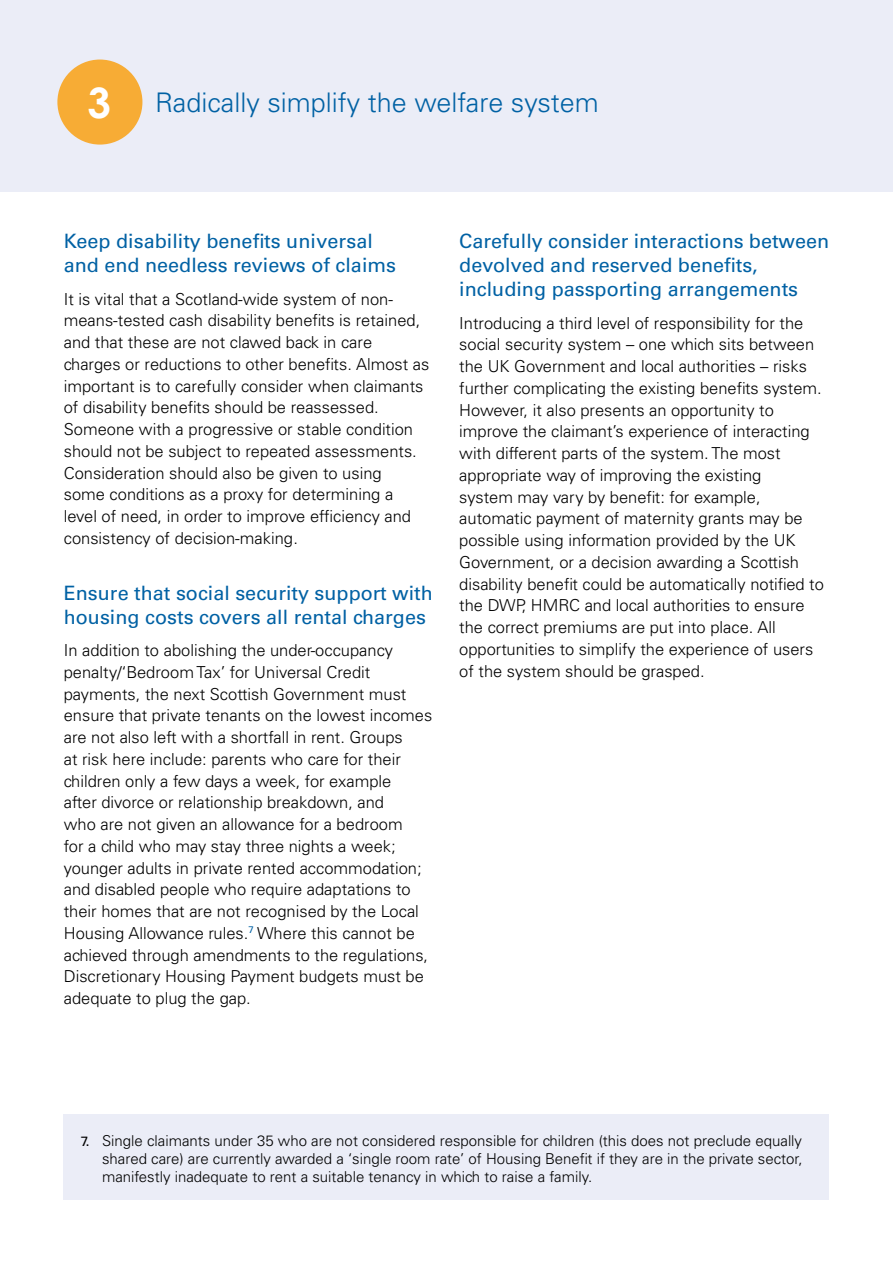
<style>
.page{position:relative;width:893px;height:1263px;background:#fff}
.page>*{position:absolute;margin:0;border:0;box-sizing:border-box;transform-origin:0 0}
.Number__in_circle{font:700 42px "Century Gothic";color:#fff}
.Page_Title__Numbered{font:300 27px "Univers LT Std";color:#0061a4}
.Header_1{font:19.8px/24px "Univers LT Std";color:#0061a4}
.t1{font:300 16.5px/21.8px "Univers LT Std";color:#000}
.Footnote{font:300 15px/18px "Univers LT Std";color:#000;text-align:justify}
.s1{font-weight:400;font-size:13.5px}
</style>
<div class="page">
<div style="left:0;top:0;width:893px;height:191px;background:#ebedf7"></div>
<div style="left:57px;top:60px;width:85px;height:85px;background:#f7ac35;border-radius:50%"></div>
<div style="left:64px;top:1114px;width:765px;height:85px;background:#ebedf7"></div>
<p class="Number__in_circle" style="left:88px;top:71px;width:25px">3</p>
<p class="Page_Title__Numbered" style="left:155px;top:86px;width:445px">Radically simplify the welfare system</p>
<p class="Header_1" style="left:64px;top:229px;width:334px">Keep disability benefits universal and end needless reviews of claims</p>
<p class="t1" style="left:64px;top:288px;width:367px">It is vital that a Scotland-wide system of non&shy;means-tested cash disability benefits is retained, and that these are not clawed back in care charges or reductions to other benefits. Almost as important is to carefully consider when claimants of disability benefits should be reassessed.<br>Someone with a progressive or stable condition should not be subject to repeated assessments.<br>Consideration should also be given to using<br>some conditions as a proxy for determining a level of need, in order to improve efficiency and consistency of decision-making.</p>
<p class="Header_1" style="left:64px;top:581px;width:371px">Ensure that social security support with housing costs covers all rental charges</p>
<p class="t1" style="left:64px;top:639px;width:370px">In addition to abolishing the under-occupancy penalty/‘Bedroom Tax’ for Universal Credit payments, the next Scottish Government must ensure that private tenants on the lowest incomes are not also left with a shortfall in rent. Groups<br>at risk here include: parents who care for their children only a few days a week, for example<br>after divorce or relationship breakdown, and<br>who are not given an allowance for a bedroom<br>for a child who may stay three nights a week; younger adults in private rented accommodation; and disabled people who require adaptations to their homes that are not recognised by the Local Housing Allowance rules.<sup>7</sup> Where this cannot be achieved through amendments to the regulations, Discretionary Housing Payment budgets must be adequate to plug the gap.</p>
<p class="Header_1" style="left:459px;top:229px;width:371px">Carefully consider interactions between devolved and reserved benefits, including passporting arrangements</p>
<p class="t1" style="left:459px;top:312px;width:366px">Introducing a third level of responsibility for the social security system – one which sits between the UK Government and local authorities – risks further complicating the existing benefits system.<br>However, it also presents an opportunity to improve the claimant’s experience of interacting with different parts of the system. The most appropriate way of improving the existing<br>system may vary by benefit: for example, automatic payment of maternity grants may be possible using information provided by the UK Government, or a decision awarding a Scottish disability benefit could be automatically notified to the DWP, HMRC and local authorities to ensure the correct premiums are put into place. All opportunities to simplify the experience of users of the system should be grasped.</p>
<p class="Footnote" style="left:102px;top:1132px;width:702px;text-indent:-21px"><span class="s1">7.</span> Single claimants under 35 who are not considered responsible for children (this does not preclude equally shared care) are currently awarded a ‘single room rate’ of Housing Benefit if they are in the private sector, manifestly inadequate to rent a suitable tenancy in which to raise a family.</p>
</div>
